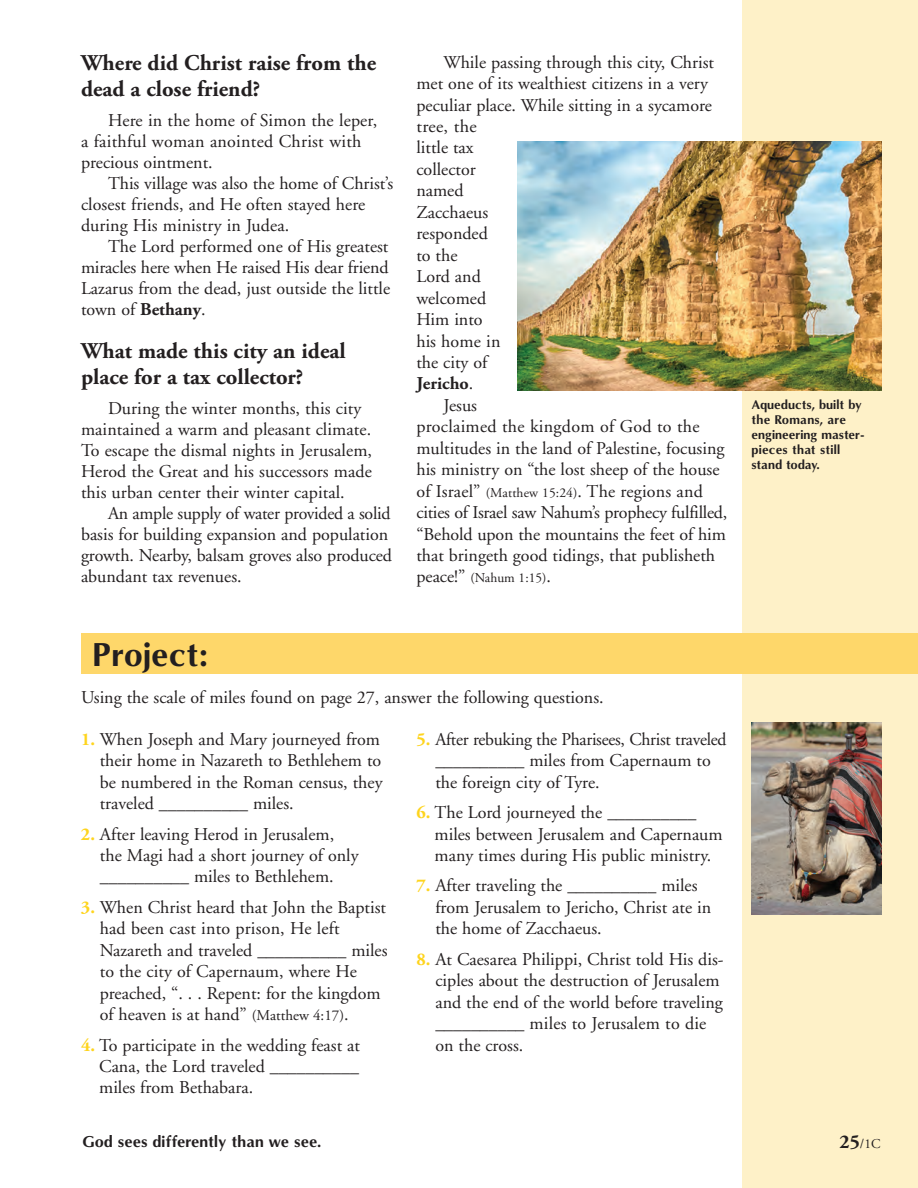
<style>
.page{position:relative;width:918px;height:1188px;background:#fff}
.page>*{position:absolute;margin:0;border:0;box-sizing:border-box;transform-origin:0 0}
._3_Subheadings{font:700 31.5px "Omni";color:#231f20}
._3_Subheadings-2{font:700 22.5px/25.5px "Adobe Garamond Pro";color:#231f20}
._6_Body_Text_without{font:18px/21.5px "Adobe Garamond";color:#231f20}
._5_Body_Text{font:18px/21.5px "Adobe Garamond";color:#231f20}
._4_Body_Text_first_P{font:18px/21px "Adobe Garamond";letter-spacing:.005em;color:#231f20}
.Body_Text{font:700 15px "Omni";color:#231f20}
._5_Body_Text-2{font:13.5px "Adobe Garamond";color:#231f20}
.Captions{font:700 12px/15px "Omni";color:#231f20}
.s1{font-family:"Adobe Garamond Pro";font-weight:700}
.s2{font-size:13.5px}
.s3{font-size:18px}
.s4{font-family:"Adobe Garamond Pro";font-weight:700;color:#fed41d}
.s5{font-size:15px}
.s6{font-family:"Adobe Garamond Pro";font-weight:700;font-size:19.5px}
</style>
<div class="page">
<div style="left:742px;top:0;width:176px;height:1188px;background:#fef1c8"></div>
<img style="left:517px;top:141px;width:365px;height:249px">
<img style="left:751px;top:723px;width:131px;height:192px">
<div style="left:81px;top:633px;width:837px;height:41px;background:#fed76a"></div>
<p class="_3_Subheadings-2" style="left:81px;top:51px;width:297px">Where did Christ raise from the dead a close friend?</p>
<p class="_5_Body_Text" style="left:81px;top:110px;width:298px;line-height:21px;text-indent:27px">Here in the home of Simon the leper, a faithful woman anointed Christ with precious ointment.</p>
<p class="_5_Body_Text" style="left:81px;top:173px;width:314px;line-height:21px;text-indent:27px">This village was also the home of Christ’s closest friends, and He often stayed here during His ministry in Judea.</p>
<p class="_5_Body_Text" style="left:81px;top:236px;width:311px;line-height:21px;text-align:justify;text-indent:27px">The Lord performed one of His greatest miracles here when He raised His dear friend Lazarus from the dead, just outside the little town of <span class="s1">Bethany</span>.</p>
<p class="_3_Subheadings-2" style="left:81px;top:339px;width:266px">What made this city an ideal place for a tax collector?</p>
<p class="_4_Body_Text_first_P" style="left:81px;top:398px;width:293px;text-indent:27px">During the winter months, this city maintained a warm and pleasant climate.<br>To escape the dismal nights in Jerusalem, Herod the Great and his successors made this urban center their winter capital.</p>
<p class="_4_Body_Text_first_P" style="left:81px;top:503px;width:313px;text-indent:27px">An ample supply of water provided a solid basis for building expansion and population growth. Nearby, balsam groves also produced abundant tax revenues.</p>
<p class="_5_Body_Text" style="left:416px;top:52px;width:299px;text-indent:27px">While passing through this city, Christ met one of its wealthiest citizens in a very peculiar place. While sitting in a sycamore tree, the<br>little tax<br>collector<br>named<br>Zacchaeus<br>responded<br>to the<br>Lord and<br>welcomed<br>Him into<br>his home in<br>the city of<br><span class="s1">Jericho</span>.</p>
<p class="_5_Body_Text" style="left:416px;top:395px;width:312px;text-indent:27px">Jesus<br>proclaimed the kingdom of God to the multitudes in the land of Palestine, focusing his ministry on “the lost sheep of the house of Israel” <span class="s2">(Matthew 15:24)</span>. The regions and cities of Israel saw Nahum’s prophecy fulfilled, “Behold upon the mountains the feet of him that bringeth good tidings, that publisheth</p>
<p class="_5_Body_Text-2" style="left:416px;top:571px;width:136px"><span class="s3">peace!”</span> (Nahum 1:15)<span class="s3">.</span></p>
<p class="_3_Subheadings" style="left:93px;top:634px;width:117px">Project:</p>
<p class="_6_Body_Text_without" style="left:81px;top:687px;width:524px">Using the scale of miles found on page 27, answer the following questions.</p>
<p class="_6_Body_Text_without" style="left:100px;top:729px;width:284px;text-indent:-19px"><span class="s4">1.</span> When Joseph and Mary journeyed from their home in Nazareth to Bethlehem to be numbered in the Roman census, they traveled __________ miles.</p>
<p class="_6_Body_Text_without" style="left:100px;top:824px;width:260px;text-indent:-19px"><span class="s4">2.</span> After leaving Herod in Jerusalem, the Magi had a short journey of only __________ miles to Bethlehem.</p>
<p class="_6_Body_Text_without" style="left:100px;top:897px;width:289px;text-indent:-19px"><span class="s4">3.</span> When Christ heard that John the Baptist had been cast into prison, He left Nazareth and traveled __________ miles to the city of Capernaum, where He preached, “. . . Repent: for the kingdom of heaven is at hand” <span class="s5">(Matthew 4:17)</span>.</p>
<p class="_6_Body_Text_without" style="left:99px;top:1035px;width:262px;text-align:justify;text-indent:-18px"><span class="s4">4.</span> To participate in the wedding feast at Cana, the Lord traveled __________ miles from Bethabara.</p>
<p class="_6_Body_Text_without" style="left:435px;top:729px;width:293px;text-indent:-19px"><span class="s4">5.</span> After rebuking the Pharisees, Christ traveled __________ miles from Capernaum to the foreign city of Tyre.</p>
<p class="_6_Body_Text_without" style="left:435px;top:802px;width:290px;text-indent:-18px"><span class="s4">6.</span> The Lord journeyed the __________ miles between Jerusalem and Capernaum many times during His public ministry.</p>
<p class="_6_Body_Text_without" style="left:435px;top:875px;width:277px;text-indent:-19px"><span class="s4">7.</span> After traveling the __________ miles from Jerusalem to Jericho, Christ ate in the home of Zacchaeus.</p>
<p class="_6_Body_Text_without" style="left:435px;top:949px;width:290px;text-indent:-19px"><span class="s4">8.</span> At Caesarea Philippi, Christ told His dis&shy;ciples about the destruction of Jerusalem and the end of the world before traveling __________ miles to Jerusalem to die on the cross.</p>
<p class="Captions" style="left:752px;top:397px;width:112px">Aqueducts, built by the Romans, are</p>
<p class="Captions" style="left:752px;top:427px;width:115px">engineering master&shy;pieces that still</p>
<p class="Captions" style="left:752px;top:457px;width:70px">stand today.</p>
<p class="Body_Text" style="left:82px;top:1132px;width:240px">God sees differently than we see.</p>
<p class="_5_Body_Text-2" style="left:840px;top:1137px;width:42px"><span class="s6">25</span>/1C</p>
</div>
